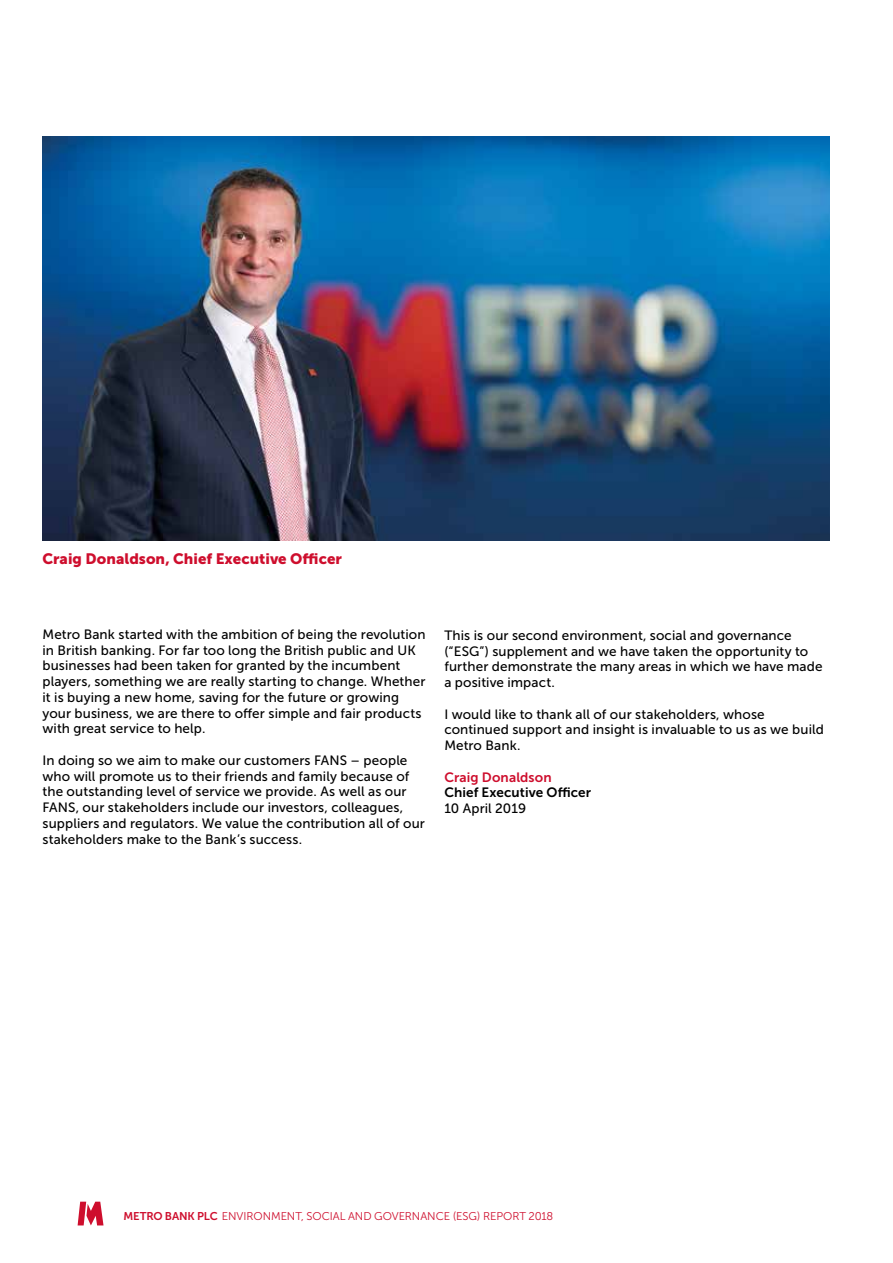
<style>
.page{position:relative;width:893px;height:1263px;background:#fff}
.page>*{position:absolute;margin:0;border:0;box-sizing:border-box;transform-origin:0 0}
.t1{font:15px "Museo Sans 900";letter-spacing:.005em;color:#ce0e2d}
.t2{font:13.5px/15.8px "Museo Sans 500";letter-spacing:.01em;color:#000}
.t3{font:13.5px "Museo Sans 700";letter-spacing:.005em;color:#000}
.t4{font:13.5px "Museo Sans 700";letter-spacing:.01em;color:#ce0e2d}
.t5{font:11.25px "Museo Sans 300";letter-spacing:-.005em;color:#ce0e2d}
.t6{font:11.25px "Museo Sans 700";color:#ce0e2d}
.s1{font-family:"Museo Sans 700"}
</style>
<div class="page">
<svg style="left:78px;top:1202px;width:26px;height:23px"></svg>
<img style="left:43px;top:136px;width:786px;height:404px">
<p class="t1" style="left:43px;top:550px;width:301px">Craig Donaldson, Chief Executive Officer</p>
<p class="t2" style="left:43px;top:626px;width:385px">Metro Bank started with the ambition of being the revolution in British banking. For far too long the British public and UK businesses had been taken for granted by the incumbent players, something we are really starting to change. Whether it is buying a new home, saving for the future or growing your business, we are there to offer simple and fair products with great service to help.</p>
<p class="t2" style="left:43px;top:752px;width:384px">In doing so we aim to make our customers FANS – people who will promote us to their friends and family because of the outstanding level of service we provide. As well as our FANS, our stakeholders include our investors, colleagues, suppliers and regulators. We value the contribution all of our stakeholders make to the Bank’s success.</p>
<p class="t2" style="left:444px;top:627px;width:380px">This is our second environment, social and governance (“ESG”) supplement and we have taken the opportunity to further demonstrate the many areas in which we have made a positive impact.</p>
<p class="t2" style="left:444px;top:706px;width:381px">I would like to thank all of our stakeholders, whose continued support and insight is invaluable to us as we build<br>Metro Bank.</p>
<p class="t4" style="left:444px;top:769px;width:109px">Craig Donaldson</p>
<p class="t3" style="left:444px;top:785px;width:148px">Chief Executive Officer</p>
<p class="t2" style="left:444px;top:801px;width:83px">10 April 2019</p>
<p class="t6" style="left:123px;top:1210px;width:18px">Metro</p>
<p class="t6" style="left:165px;top:1210px;width:16px">Bank</p>
<p class="t5" style="left:197px;top:1210px;width:358px"><span class="s1">Plc</span> ENVIRONMENT, SOCIAL AND GOVERNANCE (ESG) REPORT 2018</p>
</div>
